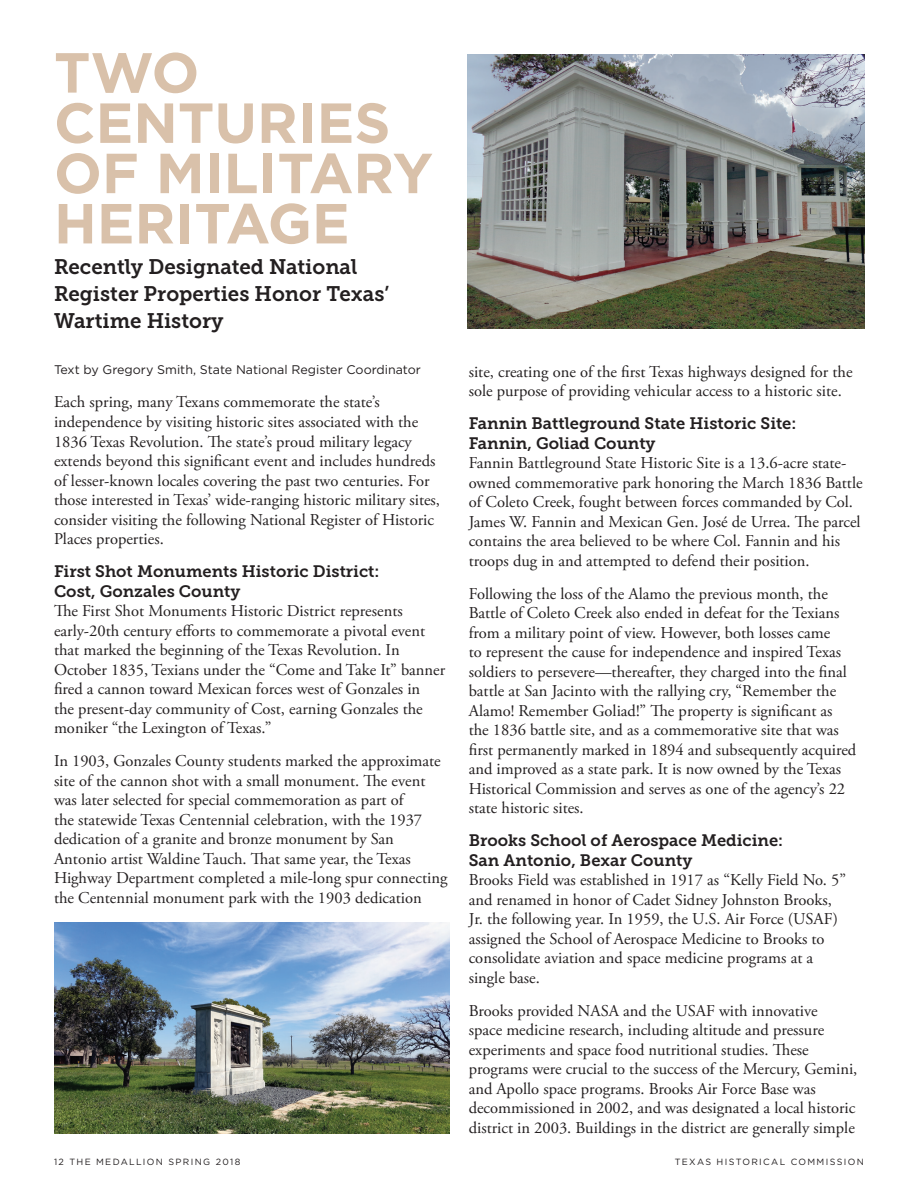
<style>
.page{position:relative;width:918px;height:1188px;background:#fff}
.page>*{position:absolute;margin:0;border:0;box-sizing:border-box;transform-origin:0 0}
.t1{font:700 56.4px/50.2px "Gotham";color:#d9c1aa}
.t2{font:21px/27px "Museo Slab 700";color:#231f20}
.t3{font:16.5px/19.5px "Adobe Garamond Pro";color:#231f20}
.t4{font:16.5px/19.5px "Museo Slab 700";color:#231f20}
.t5{font:12.45px "Gotham";color:#231f20}
.t6{font:9px "Gotham";letter-spacing:.15em;color:#231f20}
</style>
<div class="page">
<img style="left:54px;top:922px;width:395px;height:212px">
<img style="left:467px;top:54px;width:397px;height:274px">
<h1 class="t1" style="left:54px;top:47px;width:381px">TWO<br>CENTURIES<br>OF MILITARY<br>HERITAGE</h1>
<p class="t2" style="left:54px;top:254px;width:337px">Recently Designated National<br>Register Properties Honor Texas’<br>Wartime History</p>
<p class="t5" style="left:54px;top:362px;width:368px">Text by Gregory Smith, State National Register Coordinator</p>
<p class="t3" style="left:54px;top:393px;width:388px">Each spring, many Texans commemorate the state’s independence by visiting historic sites associated with the 1836 Texas Revolution. The state’s proud military legacy extends beyond this significant event and includes hundreds of lesser-known locales covering the past two centuries. For those interested in Texas’ wide-ranging historic military sites, consider visiting the following National Register of Historic Places properties.</p>
<p class="t4" style="left:54px;top:562px;width:327px">First Shot Monuments Historic District:<br>Cost, Gonzales County</p>
<p class="t3" style="left:54px;top:602px;width:393px">The First Shot Monuments Historic District represents early-20th century efforts to commemorate a pivotal event that marked the beginning of the Texas Revolution. In October 1835, Texians under the “Come and Take It” banner fired a cannon toward Mexican forces west of Gonzales in<br>the present-day community of Cost, earning Gonzales the moniker “the Lexington of Texas.”</p>
<p class="t3" style="left:54px;top:752px;width:395px">In 1903, Gonzales County students marked the approximate site of the cannon shot with a small monument. The event was later selected for special commemoration as part of<br>the statewide Texas Centennial celebration, with the 1937 dedication of a granite and bronze monument by San Antonio artist Waldine Tauch. That same year, the Texas Highway Department completed a mile-long spur connecting the Centennial monument park with the 1903 dedication</p>
<p class="t3" style="left:469px;top:362px;width:385px">site, creating one of the first Texas highways designed for the sole purpose of providing vehicular access to a historic site.</p>
<p class="t4" style="left:469px;top:414px;width:329px">Fannin Battleground State Historic Site:<br>Fannin, Goliad County</p>
<p class="t3" style="left:469px;top:454px;width:395px">Fannin Battleground State Historic Site is a 13.6-acre state&shy;owned commemorative park honoring the March 1836 Battle of Coleto Creek, fought between forces commanded by Col.<br>James W. Fannin and Mexican Gen. José de Urrea. The parcel contains the area believed to be where Col. Fannin and his troops dug in and attempted to defend their position.</p>
<p class="t3" style="left:469px;top:584px;width:389px">Following the loss of the Alamo the previous month, the Battle of Coleto Creek also ended in defeat for the Texians from a military point of view. However, both losses came<br>to represent the cause for independence and inspired Texas soldiers to persevere—thereafter, they charged into the final battle at San Jacinto with the rallying cry, “Remember the Alamo! Remember Goliad!” The property is significant as the 1836 battle site, and as a commemorative site that was first permanently marked in 1894 and subsequently acquired and improved as a state park. It is now owned by the Texas Historical Commission and serves as one of the agency’s 22 state historic sites.</p>
<p class="t4" style="left:469px;top:831px;width:316px">Brooks School of Aerospace Medicine:<br>San Antonio, Bexar County</p>
<p class="t3" style="left:469px;top:871px;width:379px">Brooks Field was established in 1917 as “Kelly Field No. 5” and renamed in honor of Cadet Sidney Johnston Brooks, Jr. the following year. In 1959, the U.S. Air Force (USAF) assigned the School of Aerospace Medicine to Brooks to consolidate aviation and space medicine programs at a single base.</p>
<p class="t3" style="left:469px;top:1001px;width:390px">Brooks provided NASA and the USAF with innovative<br>space medicine research, including altitude and pressure experiments and space food nutritional studies. These programs were crucial to the success of the Mercury, Gemini, and Apollo space programs. Brooks Air Force Base was decommissioned in 2002, and was designated a local historic district in 2003. Buildings in the district are generally simple</p>
<p class="t6" style="left:54px;top:1156px;width:188px">12 THE MEDALLION SPRING 2018</p>
<p class="t6" style="left:675px;top:1156px;width:191px">TEXAS HISTORICAL COMMISSION</p>
</div>
